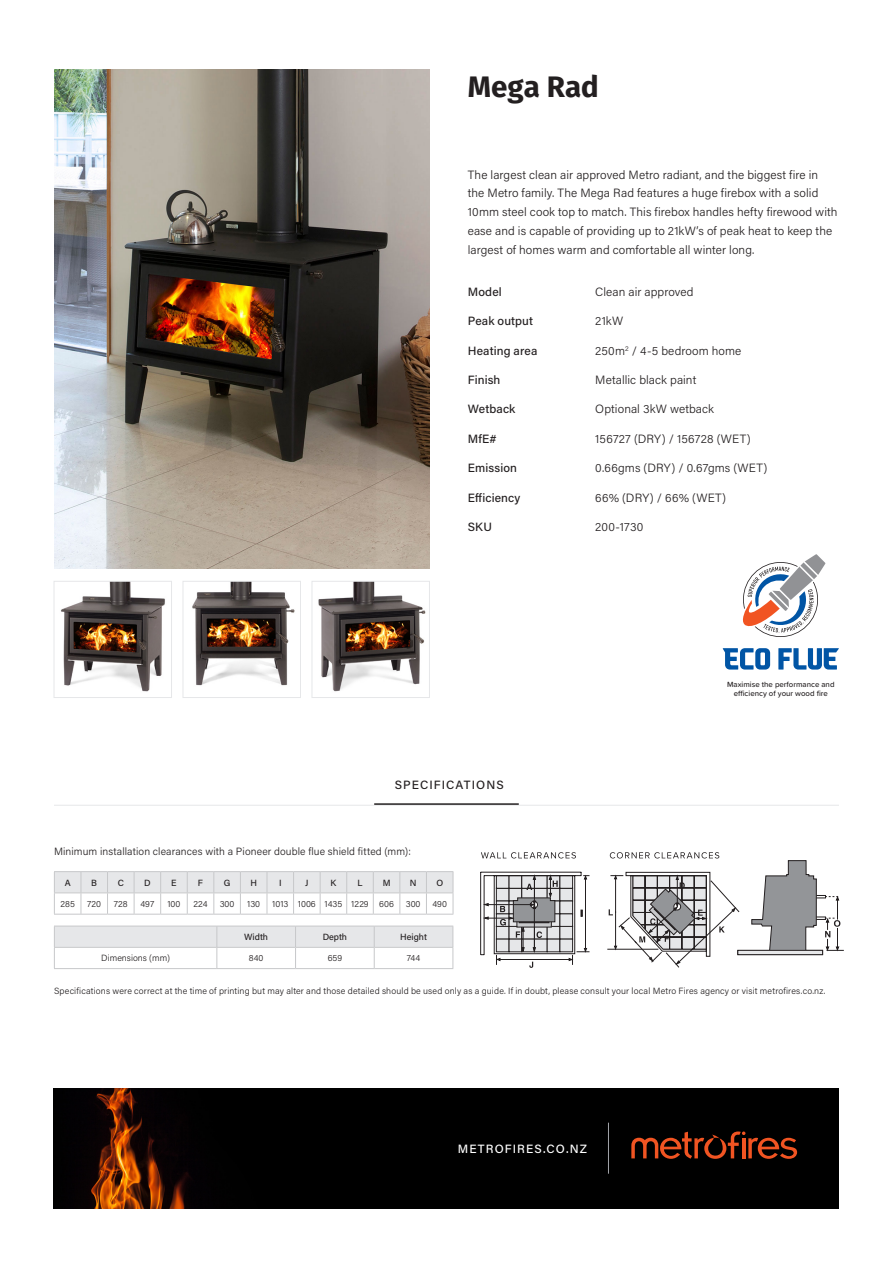
<style>
.page{position:relative;width:893px;height:1263px;background:#fff}
.page>*{position:absolute;margin:0;border:0;box-sizing:border-box;transform-origin:0 0}
.t1{font:700 29.7px "Fira Sans";color:#231f20}
.t2{font:300 12px/18.8px "Acumin Pro";letter-spacing:.01em;color:#231f20}
.t3{font:500 12px "Acumin Pro";letter-spacing:.015em;color:#231f20}
.t4{font:500 12px "Acumin Pro";letter-spacing:.09em;color:#fff}
.t5{font:500 12px "Acumin Pro";letter-spacing:.09em;color:#231f20}
.t6{font:300 10.5px "Acumin Pro";letter-spacing:.015em;color:#231f20}
.t7{font:300 9px "Acumin Pro";letter-spacing:.015em;color:#231f20}
.t8{font:500 9px "Acumin Pro";color:#231f20}
.t9{font:500 7.8px/9px "Proxima Soft";color:#231f20;text-align:center}
</style>
<div class="page">
<div style="left:54px;top:1088px;width:785px;height:121px;background:#000"></div>
<img style="left:88px;top:1088px;width:104px;height:121px">
<hr style="left:54px;top:805px;width:785px;height:1px;background:#e6e7e9">
<hr style="left:374px;top:803px;width:145px;height:2px;background:#231f20">
<svg style="left:742px;top:554px;width:84px;height:83px"></svg>
<svg style="left:723px;top:648px;width:47px;height:21px"></svg>
<svg style="left:778px;top:648px;width:61px;height:21px"></svg>
<svg style="left:480px;top:872px;width:110px;height:96px"></svg>
<hr style="left:488px;top:904px;width:43px;height:1px;background:#231f20">
<hr style="left:585px;top:878px;width:1px;height:71px;background:#231f20">
<svg style="left:481px;top:852px;width:95px;height:6px"></svg>
<svg style="left:607px;top:852px;width:237px;height:116px"></svg>
<svg style="left:631px;top:1131px;width:166px;height:28px"></svg>
<hr style="left:608px;top:1123px;width:1px;height:51px;background:#a3a5aa">
<img style="left:318px;top:583px;width:108px;height:109px">
<div style="left:312px;top:581px;width:118px;height:117px;border:1px solid #e6e7e9"></div>
<img style="left:192px;top:583px;width:103px;height:103px">
<div style="left:183px;top:581px;width:118px;height:117px;border:1px solid #e6e7e9"></div>
<img style="left:60px;top:583px;width:105px;height:109px">
<div style="left:54px;top:581px;width:118px;height:117px;border:1px solid #e6e7e9"></div>
<img style="left:54px;top:69px;width:375px;height:499px">
<svg style="left:54px;top:926px;width:400px;height:42px"></svg>
<hr style="left:54px;top:968px;width:163px;height:1px;background:#c7c8ca">
<hr style="left:217px;top:968px;width:79px;height:1px;background:#c7c8ca">
<hr style="left:296px;top:968px;width:78px;height:1px;background:#c7c8ca">
<hr style="left:374px;top:968px;width:79px;height:1px;background:#c7c8ca">
<svg style="left:54px;top:871px;width:400px;height:44px"></svg>
<h1 class="t1" style="left:468px;top:61px;width:133px">Mega Rad</h1>
<p class="t2" style="left:468px;top:165px;width:371px">The largest clean air approved Metro radiant, and the biggest fire in the Metro family. The Mega Rad features a huge firebox with a solid 10mm steel cook top to match. This firebox handles hefty firewood with ease and is capable of providing up to 21kW’s of peak heat to keep the largest of homes warm and comfortable all winter long.</p>
<p class="t3" style="left:468px;top:283px;width:36px">Model</p>
<p class="t2" style="left:595px;top:282px;width:100px">Clean air approved</p>
<p class="t3" style="left:468px;top:313px;width:67px">Peak output</p>
<p class="t2" style="left:595px;top:311px;width:29px">21kW</p>
<p class="t3" style="left:468px;top:342px;width:71px">Heating area</p>
<p class="t2" style="left:595px;top:341px;width:148px">250m<sup>2</sup> / 4-5 bedroom home</p>
<p class="t3" style="left:468px;top:371px;width:34px">Finish</p>
<p class="t2" style="left:595px;top:370px;width:103px">Metallic black paint</p>
<p class="t3" style="left:468px;top:401px;width:49px">Wetback</p>
<p class="t2" style="left:595px;top:399px;width:120px">Optional 3kW wetback</p>
<p class="t3" style="left:468px;top:430px;width:30px">MfE#</p>
<p class="t2" style="left:595px;top:429px;width:157px">156727 (DRY) / 156728 (WET)</p>
<p class="t3" style="left:468px;top:460px;width:51px">Emission</p>
<p class="t2" style="left:595px;top:458px;width:174px">0.66gms (DRY) / 0.67gms (WET)</p>
<p class="t3" style="left:468px;top:489px;width:54px">Efficiency</p>
<p class="t2" style="left:595px;top:487px;width:132px">66% (DRY) / 66% (WET)</p>
<p class="t3" style="left:468px;top:518px;width:26px">SKU</p>
<p class="t2" style="left:595px;top:517px;width:50px">200-1730</p>
<p class="t5" style="left:395px;top:776px;width:110px">SPECIFICATIONS</p>
<p class="t6" style="left:54px;top:844px;width:358px">Minimum installation clearances with a Pioneer double flue shield fitted (mm):</p>
<p class="t8" style="left:65px;top:876px;width:7px">A</p>
<p class="t8" style="left:91px;top:876px;width:7px">B</p>
<p class="t8" style="left:118px;top:876px;width:8px">C</p>
<p class="t8" style="left:144px;top:876px;width:8px">D</p>
<p class="t8" style="left:171px;top:876px;width:7px">E</p>
<p class="t8" style="left:198px;top:876px;width:7px">F</p>
<p class="t8" style="left:224px;top:876px;width:8px">G</p>
<p class="t8" style="left:250px;top:876px;width:8px">H</p>
<p class="t8" style="left:279px;top:876px;width:4px">I</p>
<p class="t8" style="left:305px;top:876px;width:5px">J</p>
<p class="t8" style="left:330px;top:876px;width:7px">K</p>
<p class="t8" style="left:357px;top:876px;width:7px">L</p>
<p class="t8" style="left:383px;top:876px;width:9px">M</p>
<p class="t8" style="left:410px;top:876px;width:8px">N</p>
<p class="t8" style="left:436px;top:876px;width:8px">O</p>
<p class="t7" style="left:60px;top:897px;width:16px">285</p>
<p class="t7" style="left:87px;top:897px;width:15px">720</p>
<p class="t7" style="left:114px;top:897px;width:15px">728</p>
<p class="t7" style="left:141px;top:897px;width:15px">497</p>
<p class="t7" style="left:167px;top:897px;width:15px">100</p>
<p class="t7" style="left:193px;top:897px;width:16px">224</p>
<p class="t7" style="left:220px;top:897px;width:16px">300</p>
<p class="t7" style="left:247px;top:897px;width:14px">130</p>
<p class="t7" style="left:272px;top:897px;width:123px">1013 1006 1435 1229 606</p>
<p class="t7" style="left:406px;top:897px;width:16px">300</p>
<p class="t7" style="left:432px;top:897px;width:16px">490</p>
<p class="t8" style="left:244px;top:930px;width:25px">Width</p>
<p class="t8" style="left:323px;top:930px;width:26px">Depth</p>
<p class="t8" style="left:400px;top:930px;width:28px">Height</p>
<p class="t7" style="left:101px;top:952px;width:70px">Dimensions (mm)</p>
<p class="t7" style="left:249px;top:952px;width:16px">840</p>
<p class="t7" style="left:328px;top:952px;width:16px">659</p>
<p class="t7" style="left:407px;top:952px;width:15px">744</p>
<p class="t9" style="left:727px;top:679px;width:109px">Maximise the performance and efficiency of your wood fire</p>
<p class="t7" style="left:54px;top:984px;width:773px">Specifications were correct at the time of printing but may alter and those detailed should be used only as a guide. If in doubt, please consult your local Metro Fires agency or visit metrofires.co.nz.</p>
<p class="t4" style="left:458px;top:1140px;width:131px">METROFIRES.CO.NZ</p>
</div>
